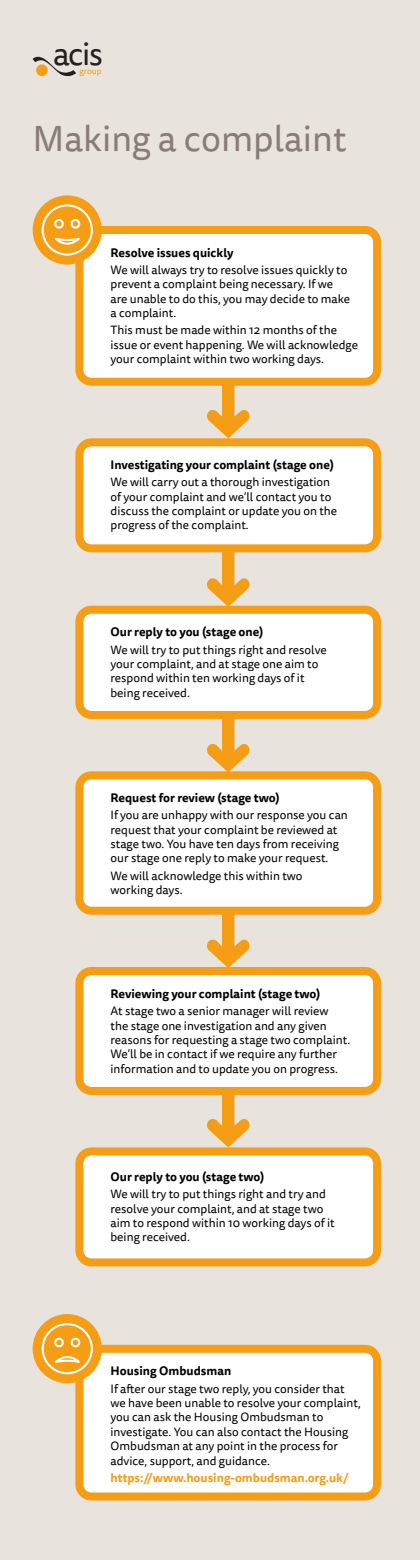
<style>
.page{position:relative;width:420px;height:1560px;background:#fff}
.page>*{position:absolute;margin:0;border:0;box-sizing:border-box;transform-origin:0 0}
.t1{font:36px "Tisa Sans Pro";color:#887c77}
.t2{font:32px "Tisa Sans Pro";color:#232120}
.t3{font:12px/14.4px "Tisa Sans Pro";color:#000}
.t4{font:700 12px "Tisa Sans Pro";color:#000}
.t5{font:700 12px "Tisa Sans Pro";color:#f59d15}
.t6{font:8.6px "Tisa Sans Pro";color:#f59d15}
</style>
<div class="page">
<div style="left:0;top:0;width:420px;height:1559px;background:#e9e3dd"></div>
<svg style="left:33px;top:57px;width:43px;height:19px"></svg>
<div style="left:79px;top:230px;width:298px;height:152px;background:#fff;border-radius:12px"></div>
<div style="left:75px;top:226px;width:306px;height:160px;border:8px solid #f59d15;border-radius:12px"></div>
<div style="left:33px;top:195px;width:69px;height:69px;background:#f59d15;border-radius:50%"></div>
<svg style="left:53px;top:219px;width:29px;height:30px"></svg>
<div style="left:42px;top:204px;width:51px;height:51px;border:2px solid #fff;border-radius:50%"></div>
<div style="left:79px;top:442px;width:298px;height:106px;background:#fff;border-radius:12px"></div>
<div style="left:75px;top:438px;width:306px;height:114px;border:8px solid #f59d15;border-radius:12px"></div>
<svg style="left:207px;top:379px;width:42px;height:59px"></svg>
<div style="left:79px;top:609px;width:298px;height:106px;background:#fff;border-radius:12px"></div>
<div style="left:75px;top:605px;width:306px;height:114px;border:8px solid #f59d15;border-radius:12px"></div>
<svg style="left:207px;top:547px;width:42px;height:59px"></svg>
<div style="left:79px;top:775px;width:298px;height:135px;background:#fff;border-radius:12px"></div>
<div style="left:75px;top:771px;width:306px;height:143px;border:8px solid #f59d15;border-radius:12px"></div>
<svg style="left:207px;top:713px;width:42px;height:59px"></svg>
<div style="left:79px;top:970px;width:298px;height:120px;background:#fff;border-radius:12px"></div>
<div style="left:75px;top:966px;width:306px;height:128px;border:8px solid #f59d15;border-radius:12px"></div>
<svg style="left:207px;top:908px;width:42px;height:60px"></svg>
<div style="left:79px;top:1151px;width:298px;height:111px;background:#fff;border-radius:12px"></div>
<div style="left:75px;top:1147px;width:306px;height:119px;border:8px solid #f59d15;border-radius:12px"></div>
<svg style="left:207px;top:1087px;width:42px;height:60px"></svg>
<div style="left:79px;top:1348px;width:298px;height:148px;background:#fff;border-radius:12px"></div>
<div style="left:75px;top:1344px;width:306px;height:156px;border:8px solid #f59d15;border-radius:12px"></div>
<svg style="left:33px;top:1313px;width:69px;height:69px;background:#f5a52a"></svg>
<div style="left:54px;top:1337px;width:10px;height:10px;border:2px solid #fff;border-radius:50%"></div>
<div style="left:71px;top:1337px;width:9px;height:10px;border:2px solid #fff;border-radius:50%"></div>
<svg style="left:53px;top:1350px;width:28px;height:14px"></svg>
<div style="left:42px;top:1322px;width:51px;height:51px;border:2px solid #fff;border-radius:50%"></div>
<h2 class="t2" style="left:53px;top:32px;width:51px">acis</h2>
<p class="t6" style="left:79px;top:65px;width:24px">group</p>
<h1 class="t1" style="left:33px;top:115px;width:315px">Making a complaint</h1>
<p class="t4" style="left:110px;top:243px;width:125px">Resolve issues quickly</p>
<p class="t3" style="left:110px;top:263px;width:241px">We will always try to resolve issues quickly to prevent a complaint being necessary. If we are unable to do this, you may decide to make a complaint.</p>
<p class="t3" style="left:110px;top:323px;width:249px">This must be made within 12 months of the issue or event happening. We will acknowledge your complaint within two working days.</p>
<p class="t4" style="left:110px;top:456px;width:225px">Investigating your complaint (stage one)</p>
<p class="t3" style="left:110px;top:475px;width:228px">We will carry out a thorough investigation of your complaint and we’ll contact you to discuss the complaint or update you on the progress of the complaint.</p>
<p class="t4" style="left:110px;top:623px;width:154px">Our reply to you (stage one)</p>
<p class="t3" style="left:110px;top:642px;width:217px">We will try to put things right and resolve your complaint, and at stage one aim to respond within ten working days of it being received.</p>
<p class="t4" style="left:110px;top:788px;width:171px">Request for review (stage two)</p>
<p class="t3" style="left:110px;top:808px;width:239px">If you are unhappy with our response you can request that your complaint be reviewed at stage two. You have ten days from receiving our stage one reply to make your request.</p>
<p class="t3" style="left:110px;top:868px;width:193px">We will acknowledge this within two working days.</p>
<p class="t4" style="left:110px;top:984px;width:211px">Reviewing your complaint (stage two)</p>
<p class="t3" style="left:110px;top:1004px;width:241px">At stage two a senior manager will review<br>the stage one investigation and any given reasons for requesting a stage two complaint.<br>We’ll be in contact if we require any further information and to update you on progress.</p>
<p class="t4" style="left:110px;top:1167px;width:155px">Our reply to you (stage two)</p>
<p class="t3" style="left:110px;top:1186px;width:225px">We will try to put things right and try and resolve your complaint, and at stage two aim to respond within 10 working days of it being received.</p>
<p class="t4" style="left:110px;top:1361px;width:122px">Housing Ombudsman</p>
<p class="t3" style="left:110px;top:1381px;width:252px">If after our stage two reply, you consider that we have been unable to resolve your complaint, you can ask the Housing Ombudsman to investigate. You can also contact the Housing Ombudsman at any point in the process for advice, support, and guidance.</p>
<p class="t5" style="left:110px;top:1468px;width:239px">https://www.housing-ombudsman.org.uk/</p>
</div>
